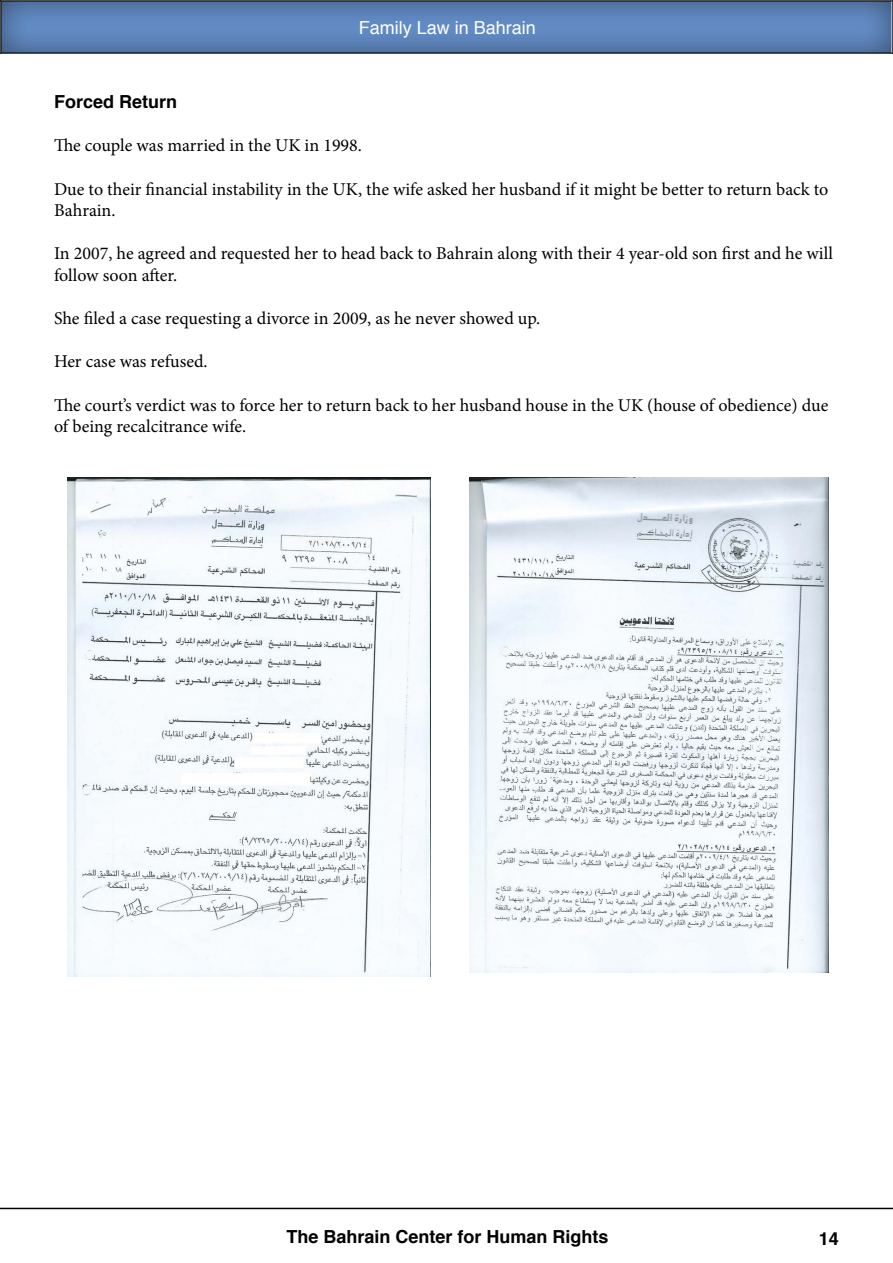
<style>
.page{position:relative;width:893px;height:1263px;background:#fff}
.page>*{position:absolute;margin:0;border:0;box-sizing:border-box;transform-origin:0 0}
.t1{font:18px/21.6px "Minion Pro";color:#000}
.t2{font:700 18px "Helvetica";color:#000}
.t3{font:18px "Helvetica";color:#fff}
</style>
<div class="page">
<div style="left:0;top:0;width:893px;height:55px;background:#000;opacity:.5"></div>
<hr style="left:0;top:1208px;width:893px;height:1px;background:#000">
<img style="left:68px;top:477px;width:363px;height:499px">
<img style="left:469px;top:478px;width:360px;height:494px">
<p class="t3" style="left:359px;top:14px;width:179px">Family Law in Bahrain</p>
<p class="t2" style="left:54px;top:87px;width:125px">Forced Return</p>
<p class="t1" style="left:54px;top:135px;width:309px">The couple was married in the UK in 1998.</p>
<p class="t1" style="left:54px;top:178px;width:776px">Due to their financial instability in the UK, the wife asked her husband if it might be better to return back to<br>Bahrain.</p>
<p class="t1" style="left:54px;top:243px;width:780px">In 2007, he agreed and requested her to head back to Bahrain along with their 4 year-old son first and he will follow soon after.</p>
<p class="t1" style="left:54px;top:308px;width:488px">She filed a case requesting a divorce in 2009, as he never showed up.</p>
<p class="t1" style="left:54px;top:351px;width:155px">Her case was refused.</p>
<p class="t1" style="left:54px;top:394px;width:776px">The court’s verdict was to force her to return back to her husband house in the UK (house of obedience) due of being recalcitrance wife.</p>
<p class="t2" style="left:286px;top:1222px;width:324px">The Bahrain Center for Human Rights</p>
<p class="t2" style="left:819px;top:1224px;width:22px">14</p>
</div>
